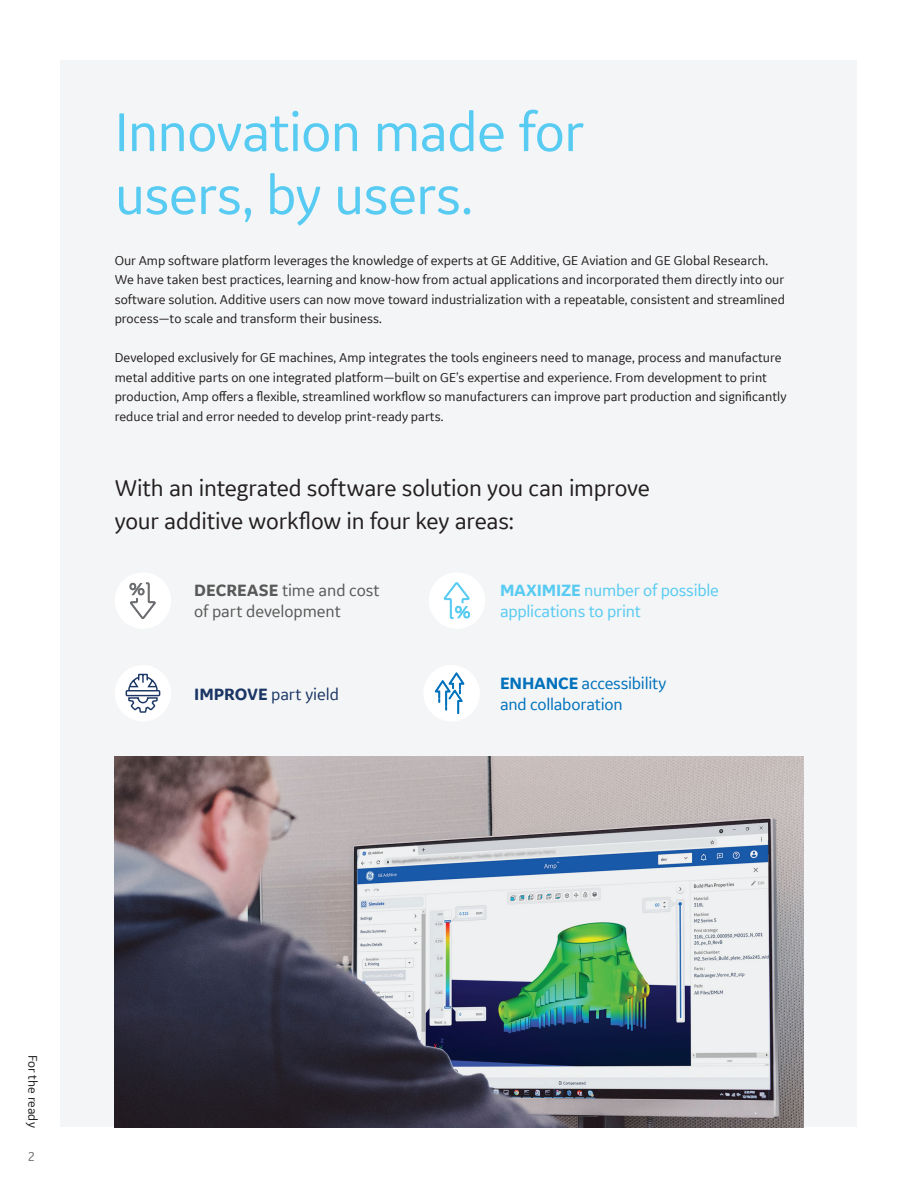
<style>
.page{position:relative;width:918px;height:1188px;background:#fff}
.page>*{position:absolute;margin:0;border:0;box-sizing:border-box;transform-origin:0 0}
.t1{font:57px/63px "GE Inspira Sans";letter-spacing:-.015em;color:#57cbf2}
.t2{font:24px/33px "GE Inspira Sans";letter-spacing:-.01em;color:#231f20}
.t3{font:17.25px/21px "GE Inspira Sans";letter-spacing:-.015em;color:#57cbf2}
.t4{font:17.25px/21px "GE Inspira Sans";letter-spacing:-.015em;color:#0072bc}
.t5{font:17.25px/21px "GE Inspira Sans";letter-spacing:-.005em;color:#595959}
.t6{font:17.25px "GE Inspira Sans";letter-spacing:-.005em;color:#1b3665}
.t7{font:13.5px/19.5px "GE Inspira Sans";color:#231f20}
.t8{font:13.5px "GE Inspira Sans";color:#6c6d70}
.t9{font:13.2px "GE Inspira Sans";color:#231f20}
.s1{font-weight:700}
</style>
<div class="page">
<div style="left:61px;top:61px;width:796px;height:1066px;background:#f4f5f6"></div>
<div style="left:423px;top:665px;width:57px;height:56px;background:#fff;border-radius:50%"></div>
<svg style="left:434px;top:672px;width:31px;height:42px"></svg>
<div style="left:115px;top:665px;width:56px;height:56px;background:#fff;border-radius:50%"></div>
<svg style="left:125px;top:673px;width:36px;height:40px"></svg>
<div style="left:115px;top:572px;width:56px;height:57px;background:#fff;border-radius:50%"></div>
<svg style="left:129px;top:582px;width:27px;height:37px"></svg>
<div style="left:429px;top:572px;width:56px;height:57px;background:#fff;border-radius:50%"></div>
<svg style="left:443px;top:582px;width:27px;height:37px"></svg>
<img style="left:115px;top:756px;width:688px;height:371px">
<h1 class="t1" style="left:115px;top:99px;width:471px">Innovation made for users, by users.</h1>
<p class="t7" style="left:115px;top:250px;width:672px">Our Amp software platform leverages the knowledge of experts at GE Additive, GE Aviation and GE Global Research.<br>We have taken best practices, learning and know-how from actual applications and incorporated them directly into our software solution. Additive users can now move toward industrialization with a repeatable, consistent and streamlined process—to scale and transform their business.</p>
<p class="t7" style="left:115px;top:348px;width:673px">Developed exclusively for GE machines, Amp integrates the tools engineers need to manage, process and manufacture metal additive parts on one integrated platform—built on GE’s expertise and experience. From development to print production, Amp offers a flexible, streamlined workflow so manufacturers can improve part production and significantly reduce trial and error needed to develop print-ready parts.</p>
<h2 class="t2" style="left:115px;top:471px;width:537px">With an integrated software solution you can improve your additive workflow in four key areas:</h2>
<p class="t5" style="left:194px;top:580px;width:187px"><span class="s1">DECREASE</span> time and cost of part development</p>
<p class="t3" style="left:500px;top:580px;width:220px"><span class="s1">MAXIMIZE</span> number of possible applications to print</p>
<p class="t6" style="left:194px;top:683px;width:146px"><span class="s1">IMPROVE</span> part yield</p>
<p class="t4" style="left:500px;top:672px;width:168px"><span class="s1">ENHANCE</span> accessibility and collaboration</p>
<p class="t9" style="left:41px;top:1055px;width:74px;rotate:90deg">For the ready</p>
<p class="t8" style="left:28px;top:1148px;width:9px">2</p>
</div>
